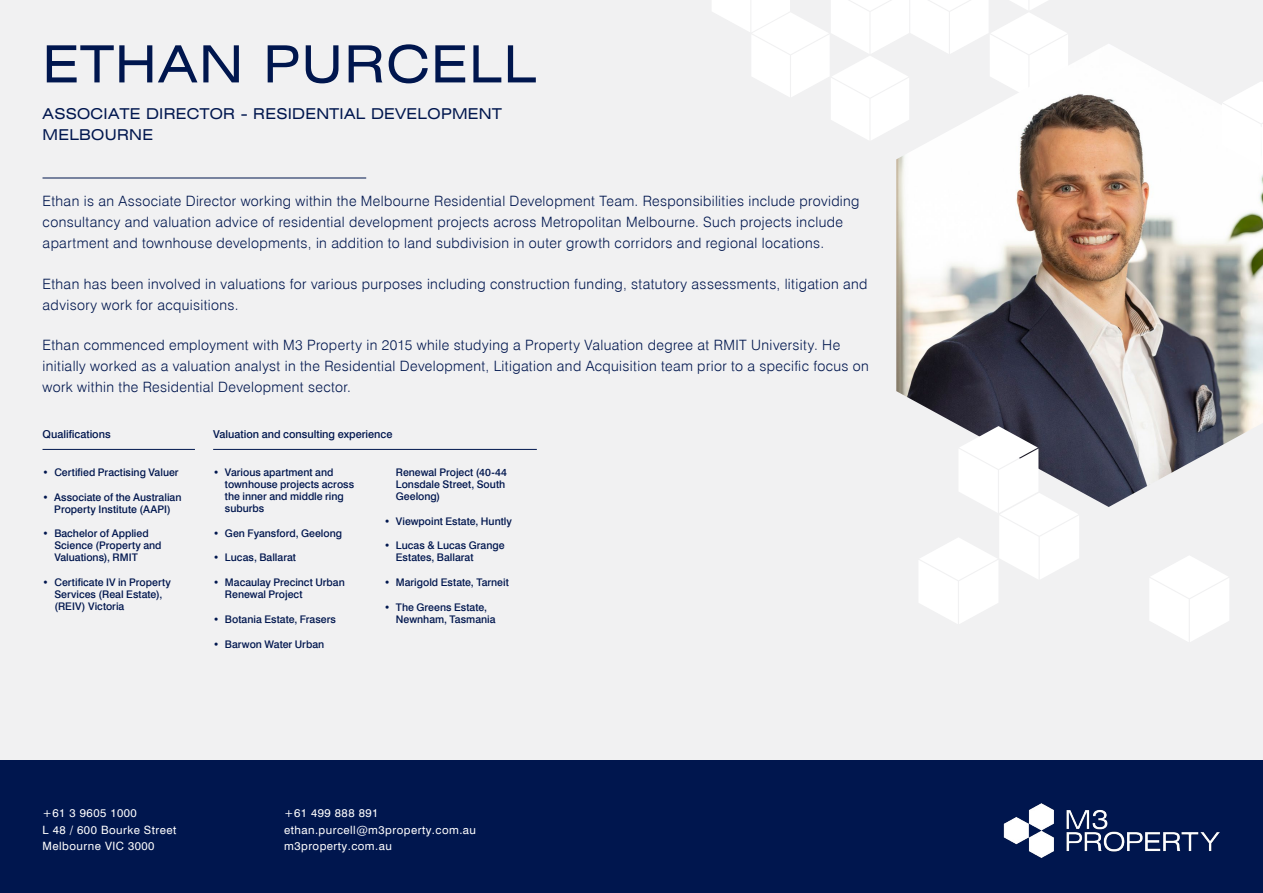
<style>
.page{position:relative;width:1263px;height:893px;background:#fff}
.page>*{position:absolute;margin:0;border:0;box-sizing:border-box;transform-origin:0 0}
.t1{font:expanded 51.3px "Swiss 721 BT";letter-spacing:.03em;color:#00164e}
.t2{font:expanded 15px/20.7px "Swiss 721 BT";letter-spacing:.02em;color:#00164e}
.t3{font:300 14.25px/21px "Swiss 721 BT";letter-spacing:.025em;color:#00164e}
.t4{font:11.4px/16.5px "Swiss 721 BT";letter-spacing:.04em;color:#fff}
.t5{font:500 10.95px "Swiss 721 BT";color:#00164e}
.t6{font:500 10.5px/12px "Swiss 721 BT";color:#00164e}
</style>
<div class="page">
<div style="left:0;top:0;width:1263px;height:760px;background:#f1f1f2"></div>
<div style="left:0;top:760px;width:1263px;height:133px;background:#00164e"></div>
<img style="left:1004px;top:803px;width:216px;height:55px">
<hr style="left:43px;top:178px;width:323px;height:1px;background:#00164e">
<svg style="left:712px;top:0;width:356px;height:140px;fill:#fff"></svg>
<img style="left:896px;top:44px;width:367px;height:463px">
<svg style="left:1150px;top:556px;width:79px;height:86px"></svg>
<svg style="left:918px;top:426px;width:161px;height:198px"></svg>
<svg style="left:1222px;top:81px;width:41px;height:85px"></svg>
<hr style="left:43px;top:449px;width:152px;height:1px;background:#00164e">
<hr style="left:213px;top:449px;width:324px;height:1px;background:#00164e">
<h1 class="t1" style="left:43px;top:33px;width:495px">ETHAN PURCELL</h1>
<p class="t2" style="left:43px;top:104px;width:461px">ASSOCIATE DIRECTOR - RESIDENTIAL DEVELOPMENT<br>MELBOURNE</p>
<p class="t3" style="left:43px;top:190px;width:818px">Ethan is an Associate Director working within the Melbourne Residential Development Team. Responsibilities include providing consultancy and valuation advice of residential development projects across Metropolitan Melbourne. Such projects include apartment and townhouse developments, in addition to land subdivision in outer growth corridors and regional locations.</p>
<p class="t3" style="left:43px;top:273px;width:826px">Ethan has been involved in valuations for various purposes including construction funding, statutory assessments, litigation and advisory work for acquisitions.</p>
<p class="t3" style="left:43px;top:334px;width:828px">Ethan commenced employment with M3 Property in 2015 while studying a Property Valuation degree at RMIT University. He initially worked as a valuation analyst in the Residential Development, Litigation and Acquisition team prior to a specific focus on work within the Residential Development sector.</p>
<p class="t5" style="left:43px;top:427px;width:70px">Qualifications</p>
<p class="t5" style="left:213px;top:428px;width:181px">Valuation and consulting experience</p>
<p class="t6" style="left:43px;top:466px;width:138px">• Certified Practising Valuer</p>
<p class="t6" style="left:43px;top:491px;width:140px;text-align:center">• Associate of the Australian<br>Property Institute (AAPI)</p>
<p class="t6" style="left:54px;top:527px;width:109px;text-indent:-12px">• Bachelor of Applied<br>Science (Property and<br>Valuations), RMIT</p>
<p class="t6" style="left:54px;top:576px;width:118px;text-indent:-12px">• Certificate IV in Property<br>Services (Real Estate), (REIV) Victoria</p>
<p class="t6" style="left:396px;top:466px;width:113px">Renewal Project (40-44<br>Lonsdale Street, South<br>Geelong)</p>
<p class="t6" style="left:384px;top:515px;width:129px">• Viewpoint Estate, Huntly</p>
<p class="t6" style="left:396px;top:539px;width:110px;text-indent:-12px">• Lucas &amp; Lucas Grange<br>Estates, Ballarat</p>
<p class="t6" style="left:384px;top:576px;width:126px">• Marigold Estate, Tarneit</p>
<p class="t6" style="left:396px;top:601px;width:101px;text-indent:-12px">• The Greens Estate,<br>Newnham, Tasmania</p>
<p class="t6" style="left:225px;top:466px;width:131px;text-indent:-12px">• Various apartment and townhouse projects across the inner and middle ring suburbs</p>
<p class="t6" style="left:213px;top:527px;width:130px">• Gen Fyansford, Geelong</p>
<p class="t6" style="left:213px;top:551px;width:84px">• Lucas, Ballarat</p>
<p class="t6" style="left:225px;top:576px;width:121px;text-indent:-12px">• Macaulay Precinct Urban<br>Renewal Project</p>
<p class="t6" style="left:213px;top:613px;width:124px">• Botania Estate, Frasers</p>
<p class="t6" style="left:213px;top:638px;width:113px">• Barwon Water Urban</p>
<p class="t4" style="left:43px;top:805px;width:135px">+61 3 9605 1000<br>L 48 / 600 Bourke Street<br>Melbourne VIC 3000</p>
<p class="t4" style="left:284px;top:805px;width:193px">+61 499 888 891 ethan.purcell@m3property.com.au m3property.com.au</p>
</div>
